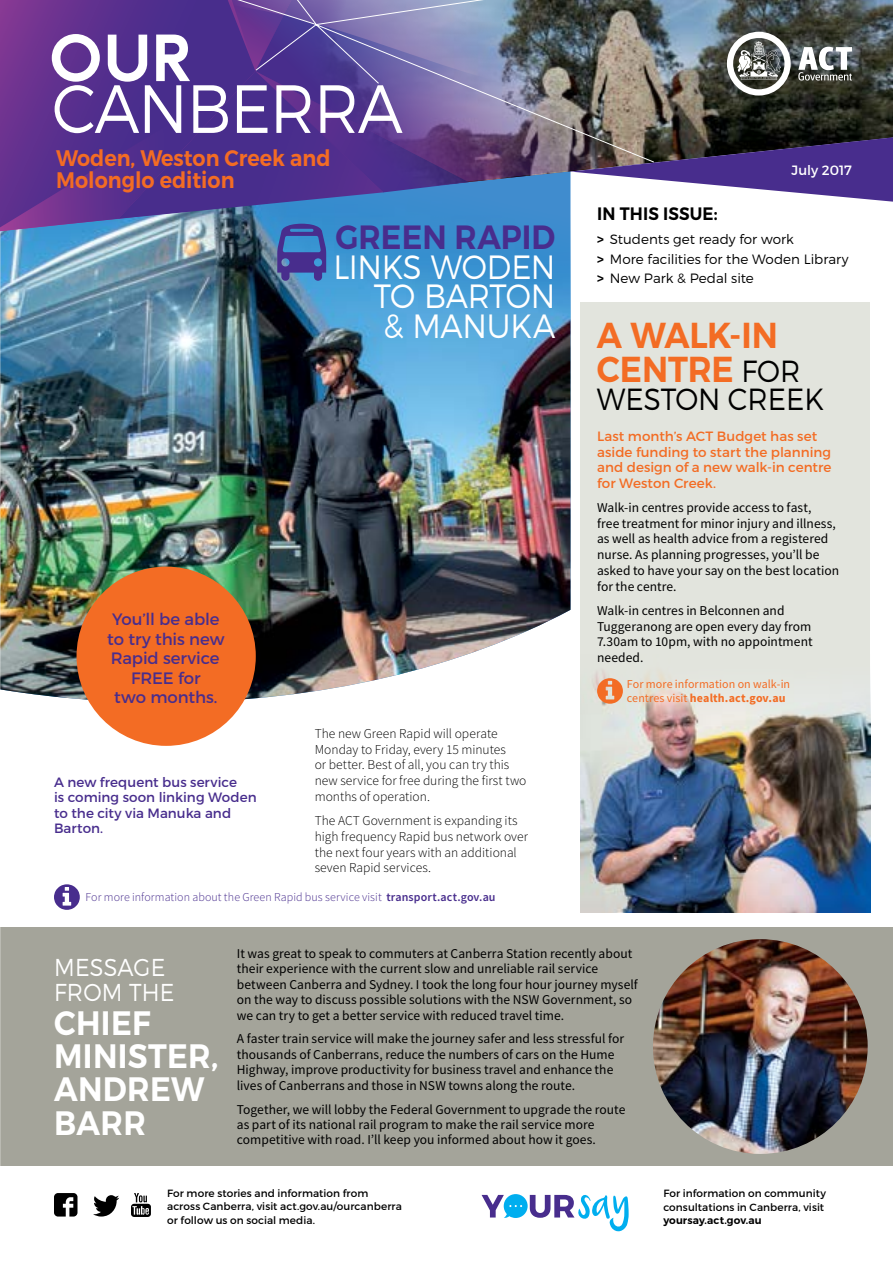
<style>
.page{position:relative;width:893px;height:1263px;background:#fff}
.page>*{position:absolute;margin:0;border:0;box-sizing:border-box;transform-origin:0 0}
.t1{font:300 68.1px "Montserrat";letter-spacing:-.02em;color:#fff;scale:.92 1}
.t2{font:600 36px/33.3px "Montserrat";letter-spacing:-.005em;color:#f36c24;scale:.92 1}
.t3{font:600 33.9px/33.3px "Montserrat";letter-spacing:.01em;color:#fff;scale:.92 1}
.t4{font:300 33.6px/29.4px "Montserrat";letter-spacing:-.01em;color:#fff;text-align:justify;scale:.92 1}
.t5{font:600 33.6px "Montserrat";color:#482d8d;scale:.92 1}
.t6{font:300 30.6px "Montserrat";color:#000;scale:.92 1}
.t7{font:300 24.45px/25px "Montserrat";letter-spacing:.01em;color:#fff;scale:.92 1}
.t8{font:600 22.5px/22.5px "Montserrat";color:#f36c24;scale:.92 1}
.t9{font:600 18px "Montserrat";letter-spacing:.01em;color:#000;scale:.92 1}
.t10{font:16.5px/19.5px "Montserrat";letter-spacing:-.01em;color:#482d8d;text-align:center}
.t11{font:13.5px/15.5px "Source Sans Pro";letter-spacing:.005em;color:#000}
.t12{font:300 13.5px/15.8px "Source Sans Pro";color:#000}
.t13{font:13.5px/15.5px "Montserrat";letter-spacing:.005em;color:#f36c24}
.t14{font:300 13.5px/19.6px "Montserrat";color:#000}
.t15{font:13.5px/15.5px "Montserrat";letter-spacing:.005em;color:#482d8d}
.t16{font:13.5px "Montserrat";color:#fff}
.t17{font:300 12px "Source Sans Pro";letter-spacing:.005em;color:#482d8d}
.t18{font:12px/13.5px "Source Sans Pro";letter-spacing:.005em;color:#f36c24}
.t19{font:10.5px/13.5px "Montserrat";letter-spacing:.005em;color:#000}
.t20{font:600 10.5px "Montserrat";letter-spacing:.01em;color:#000}
.s1{font-weight:600}
.s2{font-weight:300;font-size:30.6px;color:#000}
.s3{font-weight:700}
</style>
<div class="page">
<img style="left:0;top:281px;width:570px;height:421px">
<div style="left:77px;top:567px;width:179px;height:179px;background:#f36c24;border-radius:50%"></div>
<div style="left:0;top:927px;width:893px;height:239px;background:#a4a49a"></div>
<img style="left:653px;top:939px;width:215px;height:215px;border-radius:107px">
<svg style="left:93px;top:1195px;width:26px;height:21px"></svg>
<svg style="left:54px;top:1193px;width:23px;height:23px"></svg>
<svg style="left:131px;top:1193px;width:20px;height:24px"></svg>
<svg style="left:482px;top:1194px;width:147px;height:38px"></svg>
<div style="left:580px;top:302px;width:290px;height:610px;background:#e2e4dd"></div>
<img style="left:580px;top:670px;width:290px;height:242px">
<svg style="left:597px;top:678px;width:26px;height:26px"></svg>
<svg style="left:54px;top:884px;width:26px;height:26px"></svg>
<img style="left:0;top:0;width:893px;height:281px">
<h1 class="t1" style="left:52px;top:67px;width:383px">CANBERRA</h1>
<h3 class="t8" style="left:56px;top:147px;width:300px">Woden, Weston Creek and<br>Molonglo edition</h3>
<h3 class="t5" style="left:336px;top:217px;width:240px">GREEN RAPID</h3>
<h3 class="t4" style="left:374px;top:252px;width:199px;text-indent:-40px">LINKS WODEN TO BARTON &amp; MANUKA</h3>
<p class="t10" style="left:107px;top:609px;width:119px">You’ll be able to try this new<br>Rapid service<br>FREE for<br>two months.</p>
<p class="t15" style="left:54px;top:774px;width:204px">A new frequent bus service<br>is coming soon linking Woden to the city via Manuka and<br>Barton.</p>
<p class="t12" style="left:315px;top:725px;width:213px">The new Green Rapid will operate Monday to Friday, every 15 minutes<br>or better. Best of all, you can try this new service for free during the first two months of operation.</p>
<p class="t12" style="left:315px;top:813px;width:215px">The ACT Government is expanding its high frequency Rapid bus network over the next four years with an additional seven Rapid services.</p>
<p class="t17" style="left:85px;top:889px;width:412px">For more information about the Green Rapid bus service visit <span class="s1">transport.act.gov.au</span></p>
<p class="t16" style="left:792px;top:162px;width:62px">July 2017</p>
<h3 class="t9" style="left:597px;top:203px;width:132px">IN THIS ISSUE:</h3>
<p class="t14" style="left:597px;top:229px;width:253px"><span class="s1">&gt;</span> Students get ready for work<br><span class="s1">&gt;</span> More facilities for the Woden Library <span class="s1">&gt;</span> New Park &amp; Pedal site</p>
<h2 class="t2" style="left:597px;top:319px;width:223px">A WALK-IN<br>CENTRE <span class="s2">FOR</span></h2>
<h3 class="t6" style="left:597px;top:380px;width:248px">WESTON CREEK</h3>
<p class="t13" style="left:597px;top:429px;width:236px">Last month’s ACT Budget has set aside funding to start the planning and design of a new walk-in centre for Weston Creek.</p>
<p class="t11" style="left:597px;top:499px;width:243px">Walk-in centres provide access to fast,<br>free treatment for minor injury and illness, as well as health advice from a registered nurse. As planning progresses, you’ll be asked to have your say on the best location for the centre.</p>
<p class="t11" style="left:597px;top:602px;width:217px">Walk-in centres in Belconnen and<br>Tuggeranong are open every day from<br>7.30am to 10pm, with no appointment needed.</p>
<p class="t18" style="left:627px;top:677px;width:165px">For more information on walk-in centres visit <span class="s3">health.act.gov.au</span></p>
<h3 class="t7" style="left:54px;top:954px;width:132px">MESSAGE<br>FROM THE</h3>
<h3 class="t3" style="left:54px;top:1006px;width:180px">CHIEF<br>MINISTER,<br>ANDREW<br>BARR</h3>
<p class="t11" style="left:237px;top:946px;width:402px">It was great to speak to commuters at Canberra Station recently about their experience with the current slow and unreliable rail service between Canberra and Sydney. I took the long four hour journey myself on the way to discuss possible solutions with the NSW Government, so we can try to get a better service with reduced travel time.</p>
<p class="t11" style="left:237px;top:1031px;width:389px">A faster train service will make the journey safer and less stressful for thousands of Canberrans, reduce the numbers of cars on the Hume Highway, improve productivity for business travel and enhance the lives of Canberrans and those in NSW towns along the route.</p>
<p class="t11" style="left:237px;top:1101px;width:390px">Together, we will lobby the Federal Government to upgrade the route as part of its national rail program to make the rail service more competitive with road. I’ll keep you informed about how it goes.</p>
<p class="t19" style="left:167px;top:1186px;width:236px">For more stories and information from across Canberra, visit act.gov.au/ourcanberra or follow us on social media.</p>
<p class="t19" style="left:663px;top:1187px;width:164px">For information on community consultations in Canberra, visit</p>
<p class="t20" style="left:663px;top:1214px;width:100px">yoursay.act.gov.au</p>
</div>
